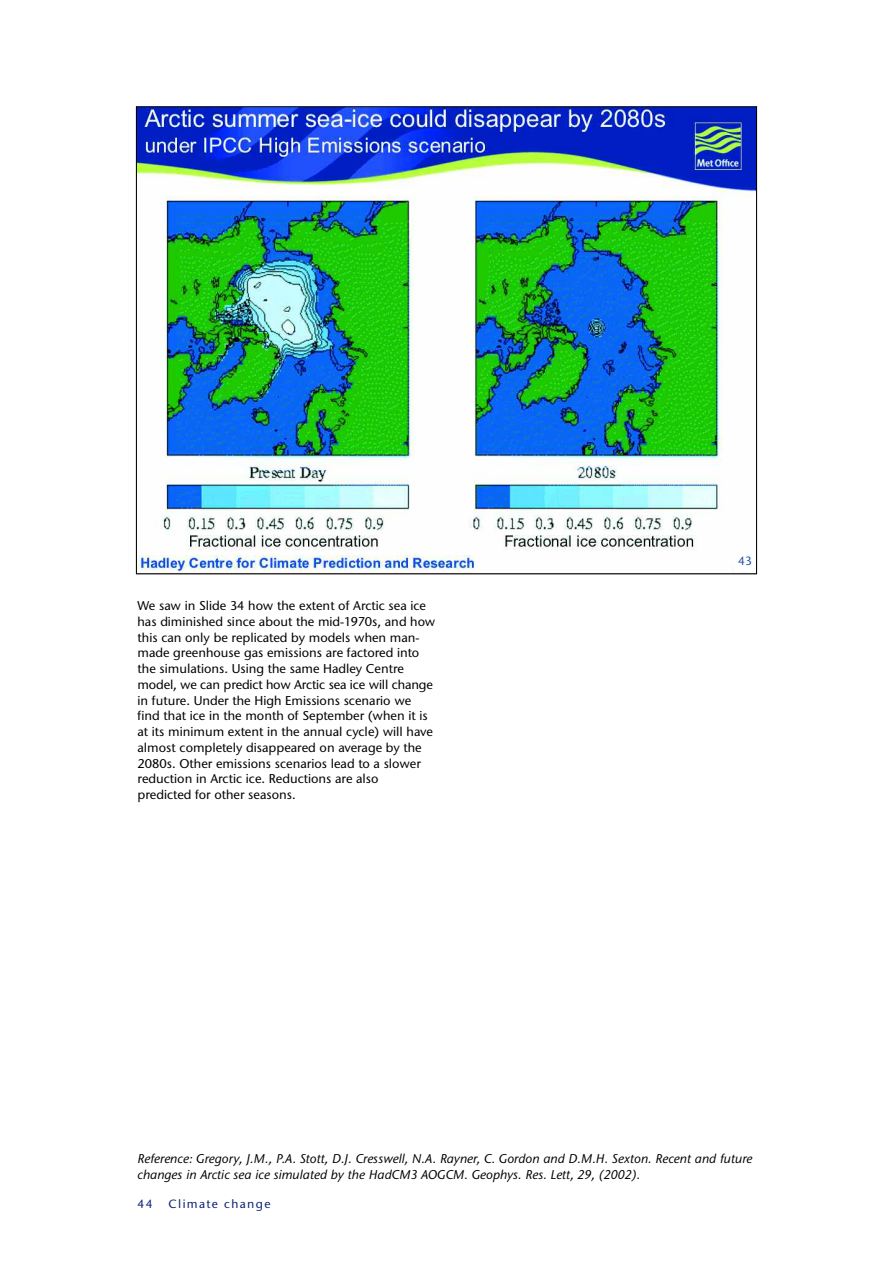
<style>
.page{position:relative;width:893px;height:1263px;background:#fff}
.page>*{position:absolute;margin:0;border:0;box-sizing:border-box;transform-origin:0 0}
.t1{font:500 12.75px/15.8px "Stone Sans ITC";color:#000}
.t2{font:italic 500 12.75px/15.8px "Stone Sans ITC";color:#000}
.t3{font:500 12px "Stone Sans ITC";letter-spacing:.115em;color:#0c2074}
.t4{font:500 12px "Stone Sans ITC";color:#2255a4}
</style>
<div class="page">
<img style="left:138px;top:108px;width:617px;height:464px">
<div style="left:735px;top:555px;width:18px;height:16px;background:#fff"></div>
<p class="t1" style="left:138px;top:599px;width:299px">We saw in Slide 34 how the extent of Arctic sea ice has diminished since about the mid-1970s, and how this can only be replicated by models when man&shy;made greenhouse gas emissions are factored into the simulations. Using the same Hadley Centre model, we can predict how Arctic sea ice will change in future. Under the High Emissions scenario we find that ice in the month of September (when it is at its minimum extent in the annual cycle) will have almost completely disappeared on average by the 2080s. Other emissions scenarios lead to a slower reduction in Arctic ice. Reductions are also predicted for other seasons.</p>
<p class="t4" style="left:738px;top:557px;width:15px">43</p>
<p class="t2" style="left:138px;top:1152px;width:616px">Reference: Gregory, J.M., P.A. Stott, D.J. Cresswell, N.A. Rayner, C. Gordon and D.M.H. Sexton. Recent and future changes in Arctic sea ice simulated by the HadCM3 AOGCM. Geophys. Res. Lett, 29, (2002).</p>
<p class="t3" style="left:138px;top:1199px;width:17px">44</p>
<p class="t3" style="left:169px;top:1199px;width:103px">Climate change</p>
</div>
